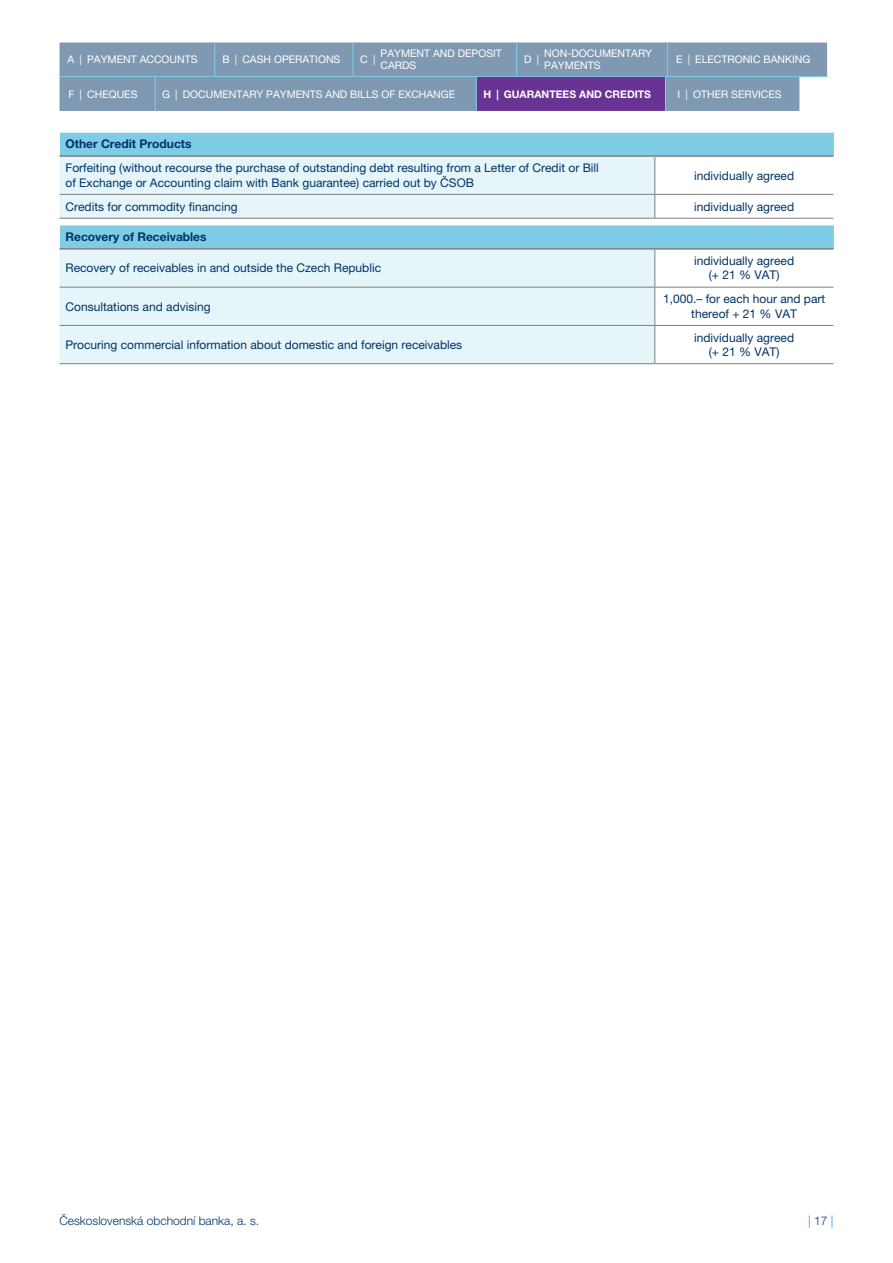
<style>
.page{position:relative;width:893px;height:1263px;background:#fff}
.page>*{position:absolute;margin:0;border:0;box-sizing:border-box;transform-origin:0 0}
.Normal_polozka{font:12px/14.4px "Helvetica Neue LT Pro";color:#036}
.Normal_polozka_upros{font:12px/14.4px "Helvetica Neue LT Pro";color:#036;text-align:center}
.Nadpis_hlavni_3{font:700 12px "Helvetica Neue LT Pro";color:#036}
.t1{font:300 12px "Helvetica Neue LT Pro";color:#036}
.t2{font:300 12px "Helvetica Neue LT Pro";color:#0099cd}
.t3{font:10.5px/12.6px "Helvetica Neue LT Pro";color:#fff}
.t4{font:700 10.5px "Helvetica Neue LT Pro";color:#fff}
.s1{color:#036}
</style>
<div class="page">
<div style="left:60px;top:132px;width:773px;height:24px;background:#7fcce6"></div>
<hr style="left:60px;top:155px;width:595px;height:2px;background:#7f7f7f">
<hr style="left:655px;top:155px;width:178px;height:2px;background:#7f7f7f">
<hr style="left:60px;top:132px;width:595px;height:1px;background:#fff">
<hr style="left:655px;top:132px;width:178px;height:1px;background:#fff">
<hr style="left:655px;top:194px;width:178px;height:1px;background:#7f7f7f">
<hr style="left:60px;top:218px;width:595px;height:1px;background:#7f7f7f">
<hr style="left:655px;top:218px;width:178px;height:1px;background:#7f7f7f">
<div style="left:60px;top:156px;width:595px;height:62px;background:#e5f5fa"></div>
<div style="left:60px;top:225px;width:773px;height:24px;background:#7fcce6"></div>
<div style="left:60px;top:250px;width:594px;height:113px;background:#e5f5fa"></div>
<svg style="left:655px;top:288px;width:1px;height:75px"></svg>
<hr style="left:60px;top:248px;width:595px;height:2px;background:#7f7f7f">
<hr style="left:655px;top:248px;width:178px;height:2px;background:#7f7f7f">
<hr style="left:60px;top:225px;width:595px;height:1px;background:#fff">
<hr style="left:655px;top:225px;width:178px;height:1px;background:#fff">
<hr style="left:654px;top:250px;width:1px;height:37px;background:#7f7f7f">
<hr style="left:60px;top:287px;width:595px;height:1px;background:#7f7f7f">
<hr style="left:655px;top:287px;width:178px;height:1px;background:#7f7f7f">
<hr style="left:60px;top:325px;width:595px;height:1px;background:#7f7f7f">
<hr style="left:655px;top:325px;width:178px;height:1px;background:#7f7f7f">
<hr style="left:60px;top:363px;width:595px;height:1px;background:#7f7f7f">
<hr style="left:655px;top:363px;width:178px;height:1px;background:#7f7f7f">
<hr style="left:654px;top:287px;width:1px;height:38px;background:#7f7f7f">
<hr style="left:654px;top:326px;width:1px;height:37px;background:#7f7f7f">
<svg style="left:60px;top:43px;width:767px;height:68px;background:#7e8fb0"></svg>
<hr style="left:665px;top:77px;width:1px;height:34px;background:#80cce6">
<hr style="left:155px;top:77px;width:1px;height:34px;background:#80cce6">
<hr style="left:476px;top:77px;width:1px;height:34px;background:#80cce6">
<p class="t3" style="left:68px;top:53px;width:8px">A</p>
<p class="t3" style="left:80px;top:53px;width:4px">|</p>
<p class="t3" style="left:87px;top:53px;width:112px">PAYMENT ACCOUNTS</p>
<p class="t3" style="left:222px;top:53px;width:9px">B</p>
<p class="t3" style="left:235px;top:53px;width:4px">|</p>
<p class="t3" style="left:242px;top:53px;width:99px">CASH OPERATIONS</p>
<p class="t3" style="left:360px;top:53px;width:9px">C</p>
<p class="t3" style="left:373px;top:53px;width:4px">|</p>
<p class="t3" style="left:381px;top:47px;width:123px">PAYMENT AND DEPOSIT<br>CARDS</p>
<p class="t3" style="left:524px;top:53px;width:9px">D</p>
<p class="t3" style="left:537px;top:53px;width:4px">|</p>
<p class="t3" style="left:544px;top:47px;width:109px">NON-DOCUMENTARY<br>PAYMENTS</p>
<p class="t3" style="left:676px;top:53px;width:8px">E</p>
<p class="t3" style="left:688px;top:53px;width:4px">|</p>
<p class="t3" style="left:695px;top:53px;width:117px">ELECTRONIC BANKING</p>
<p class="t3" style="left:68px;top:88px;width:8px">F</p>
<p class="t3" style="left:80px;top:88px;width:4px">|</p>
<p class="t3" style="left:87px;top:88px;width:52px">CHEQUES</p>
<p class="t3" style="left:162px;top:88px;width:9px">G</p>
<p class="t3" style="left:175px;top:88px;width:4px">|</p>
<p class="t3" style="left:183px;top:88px;width:274px">DOCUMENTARY PAYMENTS AND BILLS OF EXCHANGE</p>
<p class="t4" style="left:483px;top:87px;width:9px">H</p>
<p class="t4" style="left:496px;top:87px;width:4px">|</p>
<p class="t4" style="left:504px;top:87px;width:149px">GUARANTEES AND CREDITS</p>
<p class="t3" style="left:678px;top:88px;width:4px">I</p>
<p class="t3" style="left:686px;top:88px;width:4px">|</p>
<p class="t3" style="left:693px;top:88px;width:90px">OTHER SERVICES</p>
<p class="Nadpis_hlavni_3" style="left:66px;top:137px;width:128px">Other Credit Products</p>
<p class="Normal_polozka" style="left:66px;top:161px;width:535px">Forfeiting (without recourse the purchase of outstanding debt resulting from a Letter of Credit or Bill of Exchange or Accounting claim with Bank guarantee) carried out by ČSOB</p>
<p class="Normal_polozka_upros" style="left:694px;top:168px;width:102px">individually agreed</p>
<p class="Normal_polozka" style="left:66px;top:199px;width:174px">Credits for commodity financing</p>
<p class="Normal_polozka_upros" style="left:694px;top:199px;width:102px">individually agreed</p>
<p class="Nadpis_hlavni_3" style="left:66px;top:229px;width:143px">Recovery of Receivables</p>
<p class="Normal_polozka" style="left:66px;top:261px;width:317px">Recovery of receivables in and outside the Czech Republic</p>
<p class="Normal_polozka_upros" style="left:694px;top:253px;width:102px">individually agreed (+ 21 % VAT)</p>
<p class="Normal_polozka" style="left:66px;top:299px;width:147px">Consultations and advising</p>
<p class="Normal_polozka_upros" style="left:663px;top:292px;width:164px">1,000.– for each hour and part thereof + 21 % VAT</p>
<p class="Normal_polozka" style="left:66px;top:337px;width:398px">Procuring commercial information about domestic and foreign receivables</p>
<p class="Normal_polozka_upros" style="left:694px;top:330px;width:102px">individually agreed (+ 21 % VAT)</p>
<p class="t1" style="left:60px;top:1213px;width:201px">Československá obchodní banka, a. s.</p>
<p class="t2" style="left:808px;top:1213px;width:27px">| <span class="s1">17</span> |</p>
</div>
